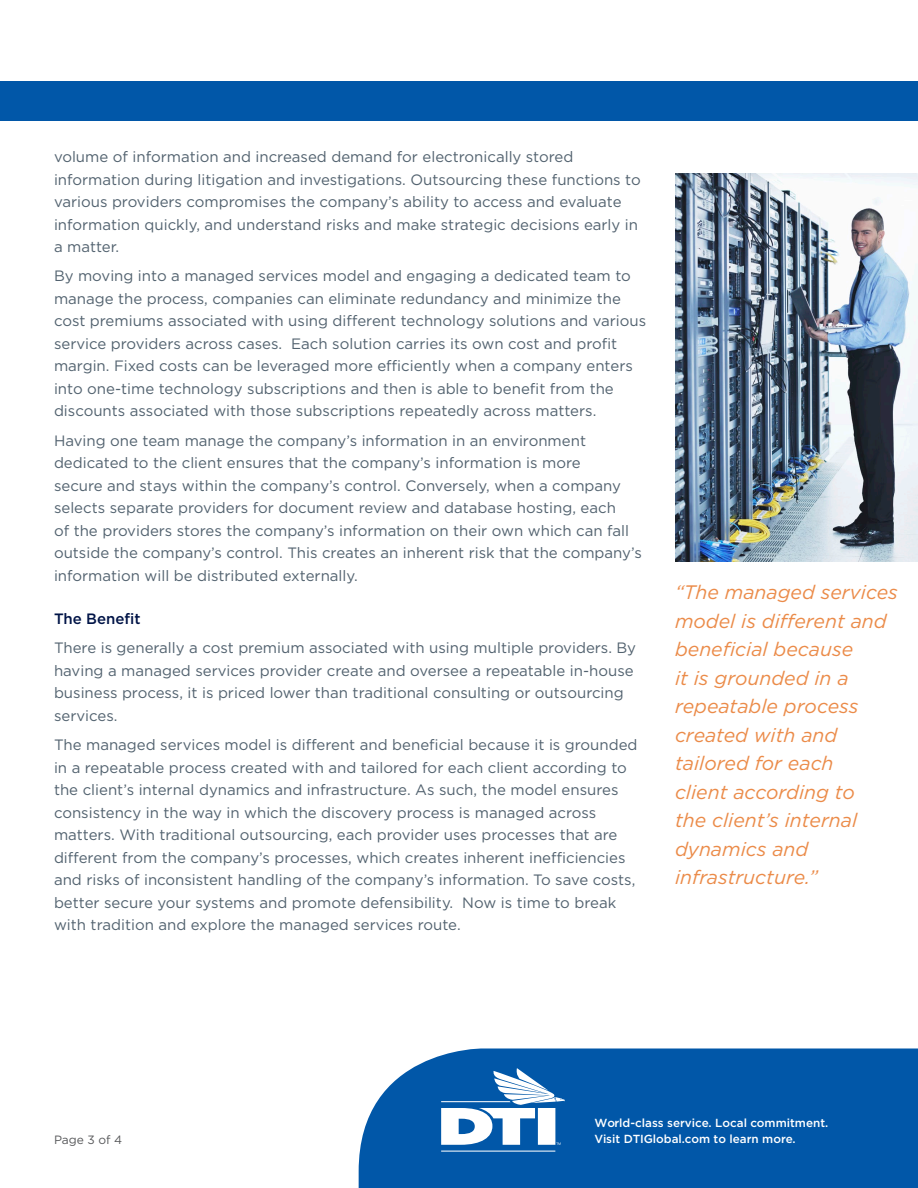
<style>
.page{position:relative;width:918px;height:1188px;background:#fff}
.page>*{position:absolute;margin:0;border:0;box-sizing:border-box;transform-origin:0 0}
.sidebar_text{font:italic 19.5px/28.5px "Gotham";color:#eb8b49}
.body{font:15px/22.5px "Gotham";color:#52626f}
.Subhead{font:500 15px "Gotham";color:#001447}
.body-2{font:12px "Gotham";color:#57585a}
.t1{font:500 11.7px "Gotham";color:#fff}
</style>
<div class="page">
<div style="left:0;top:81px;width:918px;height:39px;background:#0157a8"></div>
<div style="left:359px;top:1048px;width:559px;height:140px;background:#0157a8"></div>
<svg style="left:441px;top:1068px;width:124px;height:84px"></svg>
<img style="left:675px;top:174px;width:243px;height:388px">
<p class="body" style="left:54px;top:146px;width:588px">volume of information and increased demand for electronically stored information during litigation and investigations. Outsourcing these functions to various providers compromises the company’s ability to access and evaluate information quickly, and understand risks and make strategic decisions early in a matter.</p>
<p class="body" style="left:54px;top:265px;width:594px">By moving into a managed services model and engaging a dedicated team to manage the process, companies can eliminate redundancy and minimize the cost premiums associated with using different technology solutions and various service providers across cases. Each solution carries its own cost and profit margin. Fixed costs can be leveraged more efficiently when a company enters into one-time technology subscriptions and then is able to benefit from the discounts associated with those subscriptions repeatedly across matters.</p>
<p class="body" style="left:54px;top:429px;width:589px">Having one team manage the company’s information in an environment dedicated to the client ensures that the company’s information is more<br>secure and stays within the company’s control. Conversely, when a company selects separate providers for document review and database hosting, each<br>of the providers stores the company’s information on their own which can fall outside the company’s control. This creates an inherent risk that the company’s information will be distributed externally.</p>
<p class="Subhead" style="left:54px;top:610px;width:88px">The Benefit</p>
<p class="body" style="left:54px;top:637px;width:584px">There is generally a cost premium associated with using multiple providers. By having a managed services provider create and oversee a repeatable in-house business process, it is priced lower than traditional consulting or outsourcing services.</p>
<p class="body" style="left:54px;top:734px;width:585px">The managed services model is different and beneficial because it is grounded in a repeatable process created with and tailored for each client according to the client’s internal dynamics and infrastructure. As such, the model ensures consistency in the way in which the discovery process is managed across matters. With traditional outsourcing, each provider uses processes that are different from the company’s processes, which creates inherent inefficiencies and risks of inconsistent handling of the company’s information. To save costs, better secure your systems and promote defensibility. Now is time to break with tradition and explore the managed services route.</p>
<p class="sidebar_text" style="left:675px;top:578px;width:224px">“The managed services model is different and beneficial because<br>it is grounded in a repeatable process created with and tailored for each<br>client according to<br>the client’s internal dynamics and infrastructure.”</p>
<p class="t1" style="left:594px;top:1116px;width:235px">World-class service. Local commitment.</p>
<p class="body-2" style="left:54px;top:1133px;width:70px">Page 3 of 4</p>
<p class="t1" style="left:594px;top:1132px;width:203px">Visit DTIGlobal.com to learn more.</p>
</div>
